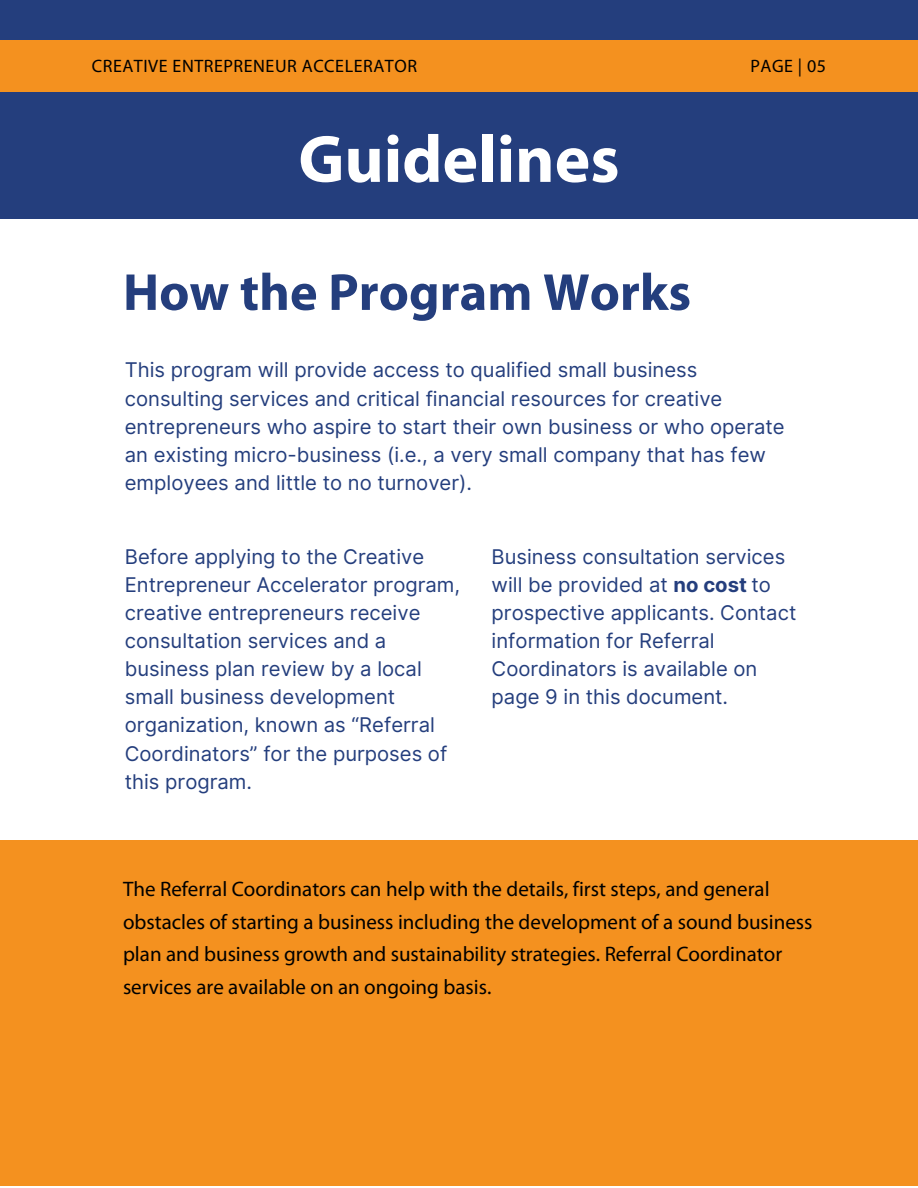
<style>
.page{position:relative;width:918px;height:1188px;background:#fff}
.page>*{position:absolute;margin:0;border:0;box-sizing:border-box;transform-origin:0 0}
.t1{font:700 67.5px "Myriad Pro";color:#fff}
.t2{font:700 52.5px "Myriad Pro";color:#243e7d}
.t3{font:21px/32.7px "Myriad Pro";color:#000}
.t4{font:20.25px/28.2px "Inter";color:#243e7d}
.t5{font:18px "Myriad Pro";letter-spacing:.03em;color:#000}
.s1{font-weight:700}
</style>
<div class="page">
<div style="left:0;top:841px;width:918px;height:345px;background:#f4911f"></div>
<div style="left:0;top:0;width:918px;height:218px;background:#243e7d"></div>
<div style="left:0;top:40px;width:918px;height:51px;background:#f4911f"></div>
<p class="t5" style="left:92px;top:58px;width:327px">CREATIVE ENTREPRENEUR ACCELERATOR</p>
<p class="t5" style="left:750px;top:58px;width:77px">PAGE | 05</p>
<p class="t1" style="left:298px;top:131px;width:323px">Guidelines</p>
<p class="t2" style="left:123px;top:271px;width:570px">How the Program Works</p>
<p class="t4" style="left:125px;top:356px;width:661px">This program will provide access to qualified small business consulting services and critical financial resources for creative entrepreneurs who aspire to start their own business or who operate an existing micro-business (i.e., a very small company that has few employees and little to no turnover).</p>
<p class="t4" style="left:125px;top:542px;width:337px">Before applying to the Creative<br>Entrepreneur Accelerator program, creative entrepreneurs receive consultation services and a business plan review by a local small business development organization, known as “Referral<br>Coordinators” for the purposes of this program.</p>
<p class="t4" style="left:492px;top:542px;width:306px">Business consultation services will be provided at <span class="s1">no cost</span> to prospective applicants. Contact information for Referral<br>Coordinators is available on page 9 in this document.</p>
<p class="t3" style="left:123px;top:875px;width:691px">The Referral Coordinators can help with the details, first steps, and general obstacles of starting a business including the development of a sound business plan and business growth and sustainability strategies. Referral Coordinator services are available on an ongoing basis.</p>
</div>
